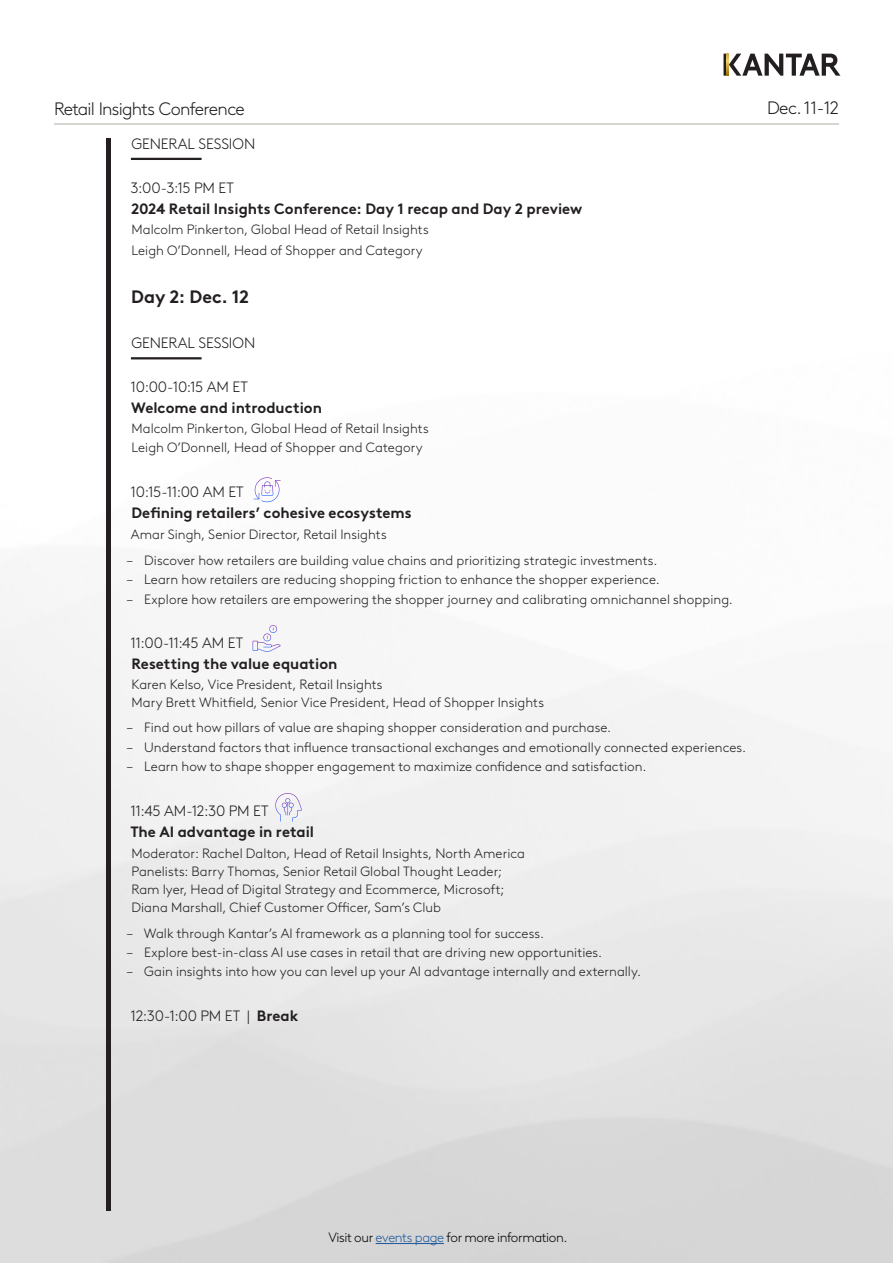
<style>
.page{position:relative;width:893px;height:1263px;background:#fff}
.page>*{position:absolute;margin:0;border:0;box-sizing:border-box;transform-origin:0 0}
.t1{font:300 18px "Kantar Brown";letter-spacing:-.045em;color:#231f20}
.Paragraph_Style_1{font:700 18px "Kantar Brown";color:#231f20}
.Paragraph_Style_1-2{font:700 15px "Kantar Brown";color:#231f20}
.Paragraph_Style_1-3{font:300 15px "Kantar Brown";letter-spacing:-.01em;color:#231f20}
.Paragraph_Style_1-4{font:300 13.5px "Kantar Brown";letter-spacing:.005em;color:#231f20}
.Block_Text{font:300 13.5px "Kantar Brown";letter-spacing:-.03em;color:#040504}
.s1{font-weight:700}
.s2{color:#245c9d}
</style>
<div class="page">
<img style="left:0;top:53px;width:893px;height:1210px">
<hr style="left:376px;top:1243px;width:68px;height:1px;background:#245c9d">
<svg style="left:723px;top:54px;width:117px;height:22px"></svg>
<svg style="left:726px;top:54px;width:3px;height:22px"></svg>
<hr style="left:54px;top:124px;width:785px;height:1px;background:#b0aea3">
<div style="left:106px;top:138px;width:5px;height:1072px;background:#231f20"></div>
<hr style="left:131px;top:158px;width:71px;height:2px;background:#231f20">
<hr style="left:131px;top:357px;width:71px;height:2px;background:#231f20">
<svg style="left:254px;top:477px;width:27px;height:25px"></svg>
<svg style="left:253px;top:625px;width:28px;height:27px"></svg>
<svg style="left:275px;top:793px;width:27px;height:29px"></svg>
<p class="t1" style="left:54px;top:96px;width:192px">Retail Insights Conference</p>
<p class="t1" style="left:767px;top:94px;width:74px">Dec. 11-12</p>
<p class="Paragraph_Style_1-3" style="left:131px;top:132px;width:126px">GENERAL SESSION</p>
<p class="Paragraph_Style_1-3" style="left:131px;top:177px;width:105px">3:00-3:15 PM ET</p>
<p class="Paragraph_Style_1-2" style="left:131px;top:197px;width:453px">2024 Retail Insights Conference: Day 1 recap and Day 2 preview</p>
<p class="Paragraph_Style_1-4" style="left:132px;top:219px;width:299px">Malcolm Pinkerton, Global Head of Retail Insights</p>
<p class="Paragraph_Style_1-4" style="left:132px;top:240px;width:293px">Leigh O’Donnell, Head of Shopper and Category</p>
<p class="Paragraph_Style_1" style="left:131px;top:282px;width:119px">Day 2: Dec. 12</p>
<p class="Paragraph_Style_1-3" style="left:131px;top:331px;width:126px">GENERAL SESSION</p>
<p class="Paragraph_Style_1-3" style="left:131px;top:376px;width:119px">10:00-10:15 AM ET</p>
<p class="Paragraph_Style_1-2" style="left:131px;top:396px;width:192px">Welcome and introduction</p>
<p class="Paragraph_Style_1-4" style="left:132px;top:418px;width:299px">Malcolm Pinkerton, Global Head of Retail Insights</p>
<p class="Paragraph_Style_1-4" style="left:132px;top:437px;width:293px">Leigh O’Donnell, Head of Shopper and Category</p>
<p class="Paragraph_Style_1-3" style="left:131px;top:480px;width:115px">10:15-11:00 AM ET</p>
<p class="Paragraph_Style_1-2" style="left:132px;top:500px;width:282px">Defining retailers’ cohesive ecosystems</p>
<p class="Paragraph_Style_1-4" style="left:131px;top:524px;width:258px">Amar Singh, Senior Director, Retail Insights</p>
<p class="Paragraph_Style_1-4" style="left:127px;top:550px;width:532px">– Discover how retailers are building value chains and prioritizing strategic investments.</p>
<p class="Paragraph_Style_1-4" style="left:127px;top:569px;width:534px">– Learn how retailers are reducing shopping friction to enhance the shopper experience.</p>
<p class="Paragraph_Style_1-4" style="left:127px;top:589px;width:608px">– Explore how retailers are empowering the shopper journey and calibrating omnichannel shopping.</p>
<p class="Paragraph_Style_1-3" style="left:131px;top:632px;width:114px">11:00-11:45 AM ET</p>
<p class="Paragraph_Style_1-2" style="left:132px;top:652px;width:207px">Resetting the value equation</p>
<p class="Paragraph_Style_1-4" style="left:132px;top:674px;width:253px">Karen Kelso, Vice President, Retail Insights</p>
<p class="Paragraph_Style_1-4" style="left:132px;top:692px;width:414px">Mary Brett Whitfield, Senior Vice President, Head of Shopper Insights</p>
<p class="Paragraph_Style_1-4" style="left:127px;top:718px;width:486px">– Find out how pillars of value are shaping shopper consideration and purchase.</p>
<p class="Paragraph_Style_1-4" style="left:127px;top:737px;width:621px">– Understand factors that influence transactional exchanges and emotionally connected experiences.</p>
<p class="Paragraph_Style_1-4" style="left:127px;top:756px;width:521px">– Learn how to shape shopper engagement to maximize confidence and satisfaction.</p>
<p class="Paragraph_Style_1-3" style="left:131px;top:799px;width:139px">11:45 AM-12:30 PM ET</p>
<p class="Paragraph_Style_1-2" style="left:130px;top:819px;width:185px">The AI advantage in retail</p>
<p class="Paragraph_Style_1-4" style="left:132px;top:843px;width:395px">Moderator: Rachel Dalton, Head of Retail Insights, North America</p>
<p class="Paragraph_Style_1-4" style="left:132px;top:861px;width:372px">Panelists: Barry Thomas, Senior Retail Global Thought Leader;</p>
<p class="Paragraph_Style_1-4" style="left:132px;top:879px;width:374px">Ram Iyer, Head of Digital Strategy and Ecommerce, Microsoft;</p>
<p class="Paragraph_Style_1-4" style="left:132px;top:897px;width:311px">Diana Marshall, Chief Customer Officer, Sam’s Club</p>
<p class="Paragraph_Style_1-4" style="left:127px;top:923px;width:419px">– Walk through Kantar’s AI framework as a planning tool for success.</p>
<p class="Paragraph_Style_1-4" style="left:127px;top:942px;width:477px">– Explore best-in-class AI use cases in retail that are driving new opportunities.</p>
<p class="Paragraph_Style_1-4" style="left:127px;top:962px;width:516px">– Gain insights into how you can level up your AI advantage internally and externally.</p>
<p class="Paragraph_Style_1-3" style="left:131px;top:1005px;width:169px">12:30-1:00 PM ET | <span class="s1">Break</span></p>
<p class="Block_Text" style="left:328px;top:1227px;width:240px">Visit our <span class="s2">events page</span> for more information.</p>
</div>
